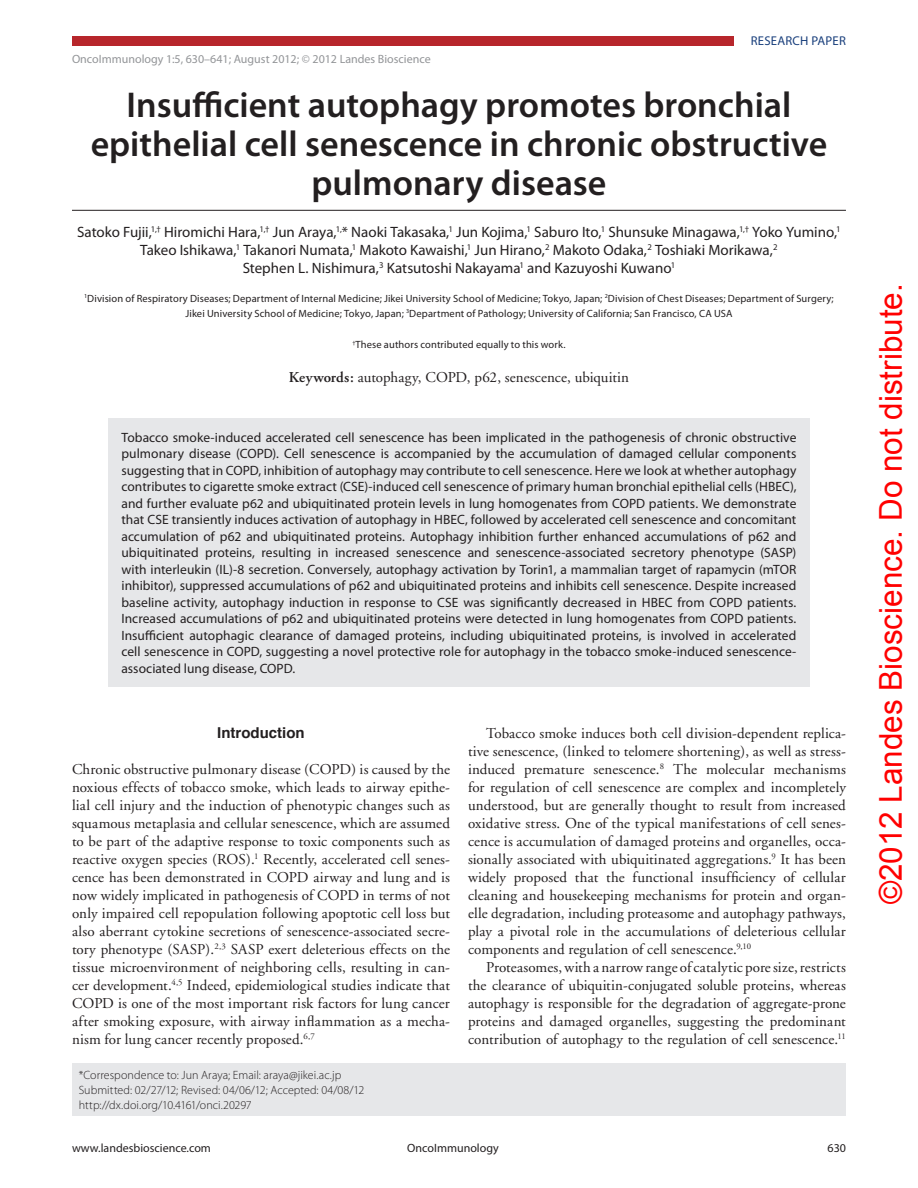
<style>
.page{position:relative;width:918px;height:1188px;background:#fff}
.page>*{position:absolute;margin:0;border:0;box-sizing:border-box;transform-origin:0 0}
.t1{font:600 36px/39px "Myriad Pro";color:#231f20;text-align:center}
.t2{font:31.5px "Arial";color:#f00}
.t3{font:15px/18px "Adobe Garamond";letter-spacing:.005em;color:#231f20;text-align:justify}
.t4{font:15px/18px "Myriad Pro";color:#231f20;text-align:center}
.t5{font:700 15px "Helvetica";color:#231f20}
.t6{font:13.5px/16.5px "Myriad Pro";letter-spacing:.005em;color:#231f20;text-align:justify}
.t7{font:12.75px "Myriad Pro";letter-spacing:.02em;color:#193f7c}
.t8{font:300 12px/15px "Myriad Pro";color:#231f20}
.t9{font:12px "Myriad Pro";color:#939598}
.t10{font:12px "Myriad Pro";color:#231f20}
.t11{font:10.5px/15px "Myriad Pro";letter-spacing:.015em;color:#231f20;text-align:center}
.s1{font-weight:600}
</style>
<div class="page">
<div style="left:72px;top:36px;width:662px;height:10px;background:#b7262b"></div>
<div style="left:72px;top:1063px;width:774px;height:53px;background:#e6e7e9"></div>
<div style="left:108px;top:418px;width:702px;height:268px;background:#e6e7e9"></div>
<hr style="left:72px;top:210px;width:774px;height:1px;background:#231f20">
<p class="t9" style="left:72px;top:52px;width:360px">OncoImmunology 1:5, 630–641; August 2012; © 2012 Landes Bioscience</p>
<p class="t7" style="left:751px;top:33px;width:94px">research paper</p>
<h1 class="t1" style="left:91px;top:85px;width:738px">Insufficient autophagy promotes bronchial epithelial cell senescence in chronic obstructive pulmonary disease</h1>
<p class="t4" style="left:77px;top:223px;width:765px">Satoko Fujii,<sup>1,†</sup> Hiromichi Hara,<sup>1,†</sup> Jun Araya,<sup>1,</sup>* Naoki Takasaka,<sup>1</sup> Jun Kojima,<sup>1</sup> Saburo Ito,<sup>1</sup> Shunsuke Minagawa,<sup>1,†</sup> Yoko Yumino,<sup>1<br></sup>Takeo Ishikawa,<sup>1</sup> Takanori Numata,<sup>1</sup> Makoto Kawaishi,<sup>1</sup> Jun Hirano,<sup>2</sup> Makoto Odaka,<sup>2</sup> Toshiaki Morikawa,<sup>2<br></sup>Stephen L. Nishimura,<sup>3</sup> Katsutoshi Nakayama<sup>1</sup> and Kazuyoshi Kuwano<sup>1</sup></p>
<p class="t11" style="left:84px;top:291px;width:751px"><sup>1</sup>Division of Respiratory Diseases; Department of Internal Medicine; Jikei University School of Medicine; Tokyo, Japan; <sup>2</sup>Division of Chest Diseases; Department of Surgery;<br>Jikei University School of Medicine; Tokyo, Japan; <sup>3</sup>Department of Pathology; University of California; San Francisco, CA USA</p>
<p class="t11" style="left:352px;top:337px;width:215px"><sup>†</sup>These authors contributed equally to this work.</p>
<p class="t3" style="left:289px;top:369px;width:342px"><span class="s1">Keywords:</span> autophagy, COPD, p62, senescence, ubiquitin</p>
<p class="t6" style="left:121px;top:429px;width:677px">Tobacco smoke-induced accelerated cell senescence has been implicated in the pathogenesis of chronic obstructive pulmonary disease (COPD). Cell senescence is accompanied by the accumulation of damaged cellular components suggesting that in COPD, inhibition of autophagy may contribute to cell senescence. Here we look at whether autophagy contributes to cigarette smoke extract (CSE)-induced cell senescence of primary human bronchial epithelial cells (HBEC), and further evaluate p62 and ubiquitinated protein levels in lung homogenates from COPD patients. We demonstrate that CSE</p>
<p class="t6" style="left:121px;top:511px;width:676px;text-indent:50px">transiently induces activation of autophagy in H BEC, followed by accelerated cell senescence and concomitant accumulation of p62 and ubiquitinated proteins. Autophagy inhibition further enhanced accumulations of p62 and ubiquitinated proteins, resulting in increased senescence and senescence-associated secretory phenotype (SASP</p>
<p class="t6" style="left:121px;top:544px;width:677px;text-indent:671px">) with interleukin (IL)-8 secretion. Conversely, autophagy activation by Torin1, a mammalian target of rapamycin (mTOR inhibitor), suppressed accumulations of p62 and ubiquitinated proteins and inhibits cell senescence. Despite increased baseline activity, autophagy induction in response to CSE</p>
<p class="t6" style="left:121px;top:594px;width:677px;text-indent:342px">was significantly decreased in H BEC from COPD patients.<br>Increased accumulations of p62 and ubiquitinated proteins were detected in lung homogenates from COPD patients.<br>Insufficient autophagic clearance of damaged proteins, including ubiquitinated proteins, is involved in accelerated cell senescence in COPD, suggesting a novel protective role for autophagy in the tobacco smoke-induced senescence&shy;associated lung disease, COPD.</p>
<p class="t5" style="left:217px;top:721px;width:89px">Introduction</p>
<p class="t3" style="left:72px;top:761px;width:379px">Chronic obstructive pulmonary disease (COPD) is caused by the noxious effects of tobacco smoke, which leads to airway epithe&shy;lial cell injury and the induction of phenotypic changes such as squamous metaplasia and cellular senescence, which are assumed to be part of the adaptive response to toxic components such as reactive oxygen species (ROS).<sup>1</sup> Recently, accelerated cell senes&shy;cence has been demonstrated in COPD airway and lung and is now widely implicated in pathogenesis of COPD in terms of not only impaired cell repopulation following apoptotic cell loss but also aberrant cytokine secretions of senescence-associated secre&shy;tory phenotype (SASP).<sup>2,3</sup> SASP exert deleterious effects on the tissue microenvironment of neighboring cells, resulting in can&shy;cer development.<sup>4,5</sup> Indeed, epidemiological studies indicate that COPD is one of the most important risk factors for lung cancer after smoking exposure, with airway inflammation as a mecha&shy;nism for lung cancer recently proposed.<sup>6,7</sup></p>
<p class="t8" style="left:79px;top:1068px;width:287px">*Correspondence to: Jun Araya; Email: araya@jikei.ac.jp<br>Submitted: 02/27/12; Revised: 04/06/12; Accepted: 04/08/12 http://dx.doi.org/10.4161/onci.20297</p>
<p class="t3" style="left:468px;top:725px;width:379px;text-indent:18px">Tobacco smoke induces both cell division-dependent replica&shy;tive senescence, (linked to telomere shortening), as well as stress&shy;induced premature senescence.<sup>8</sup> The molecular mechanisms for regulation of cell senescence are complex and incompletely understood, but are generally thought to result from increased oxidative stress. One of the typical manifestations of cell senes&shy;cence is accumulation of damaged proteins and organelles, occa&shy;sionally associated with ubiquitinated aggregations.<sup>9</sup> It has been widely proposed that the functional insufficiency of cellular cleaning and housekeeping mechanisms for protein and organ&shy;elle degradation, including proteasome and autophagy pathways, play a pivotal role in the accumulations of deleterious cellular components and regulation of cell senescence.<sup>9,10</sup></p>
<p class="t3" style="left:468px;top:959px;width:379px;text-indent:18px">Proteasomes, with a narrow range of catalytic pore size, restricts the clearance of ubiquitin-conjugated soluble proteins, whereas autophagy is responsible for the degradation of aggregate-prone proteins and damaged organelles, suggesting the predominant contribution of autophagy to the regulation of cell senescence.<sup>11</sup></p>
<p class="t10" style="left:72px;top:1141px;width:140px">www.landesbioscience.com</p>
<p class="t10" style="left:407px;top:1141px;width:93px">OncoImmunology</p>
<p class="t10" style="left:828px;top:1141px;width:20px">630</p>
<h2 class="t2" style="left:870px;top:904px;width:622px;rotate:-90deg">©2012 Landes Bioscience. Do not distribute.</h2>
</div>
